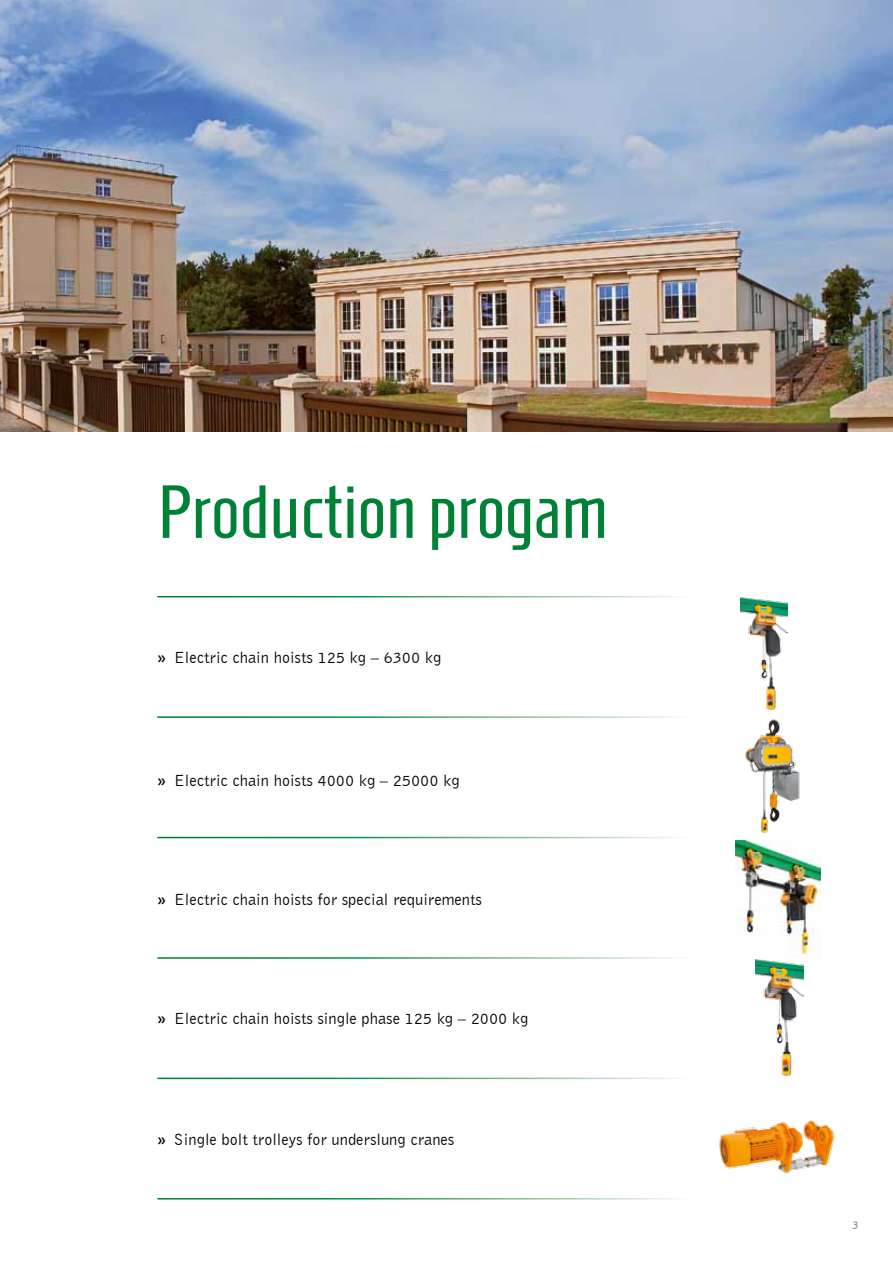
<style>
.page{position:relative;width:893px;height:1263px;background:#fff}
.page>*{position:absolute;margin:0;border:0;box-sizing:border-box;transform-origin:0 0}
.t1{font:75px "Homenaje";color:#008136}
.t2{font:16.5px "Bell Gothic BT";color:#000}
.t3{font:12px "Bell Gothic BT";color:#6f6f6e}
.s1{font-family:"Sparkasse Rg CE"}
</style>
<div class="page">
<img style="left:0;top:0;width:893px;height:432px">
<img style="left:741px;top:597px;width:46px;height:113px">
<img style="left:736px;top:840px;width:84px;height:119px">
<img style="left:745px;top:719px;width:55px;height:114px">
<img style="left:719px;top:1120px;width:116px;height:53px">
<img style="left:755px;top:957px;width:49px;height:119px">
<h1 class="t1" style="left:157px;top:471px;width:452px">Production progam</h1>
<p class="t2" style="left:157px;top:648px;width:285px"><span class="s1">»</span> Electric chain hoists 125 kg – 6300 kg</p>
<p class="t2" style="left:157px;top:770px;width:304px"><span class="s1">»</span> Electric chain hoists 4000 kg – 25000 kg</p>
<p class="t2" style="left:157px;top:889px;width:326px"><span class="s1">»</span> Electric chain hoists for special requirements</p>
<p class="t2" style="left:157px;top:1009px;width:373px"><span class="s1">»</span> Electric chain hoists single phase 125 kg – 2000 kg</p>
<p class="t2" style="left:157px;top:1129px;width:298px"><span class="s1">»</span> Single bolt trolleys for underslung cranes</p>
<p class="t3" style="left:852px;top:1217px;width:8px">3</p>
</div>
